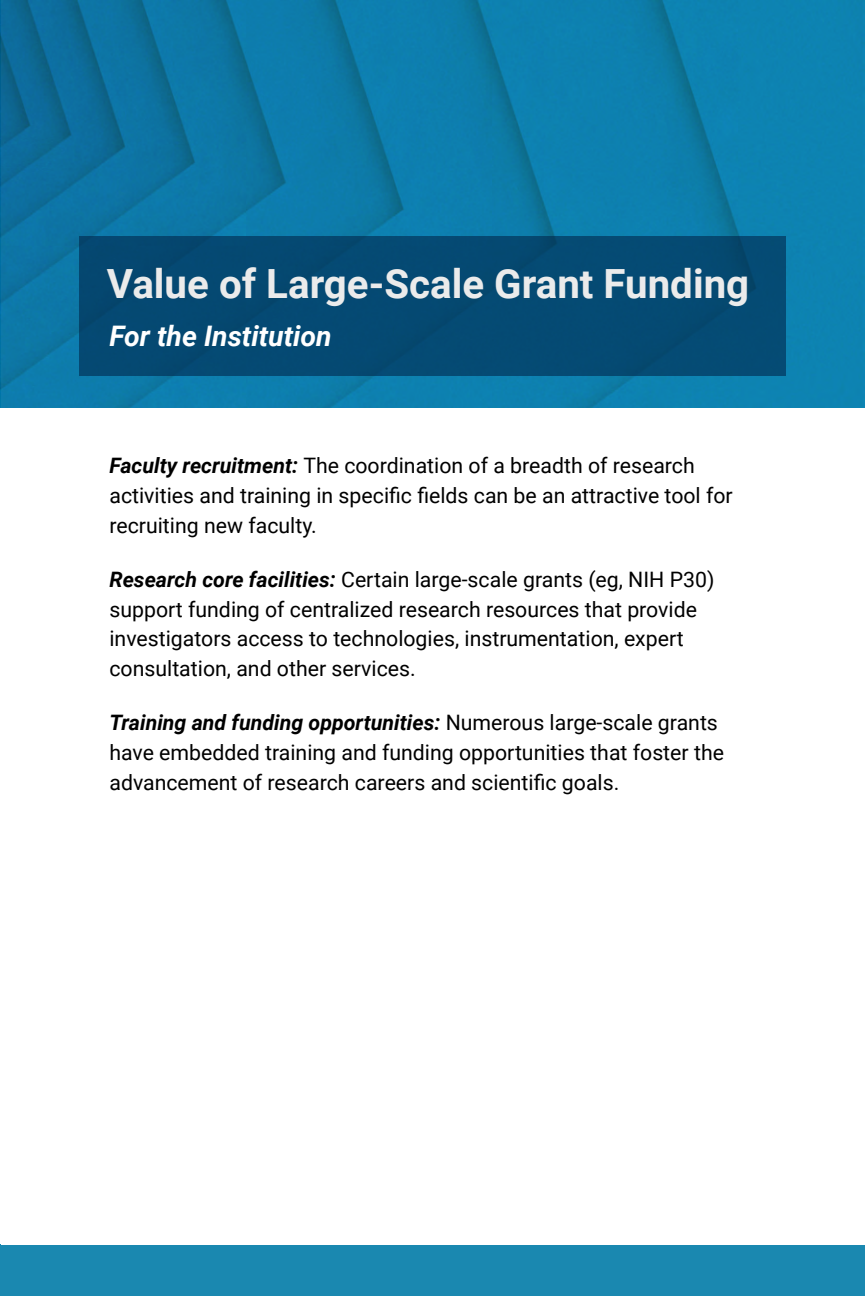
<style>
.page{position:relative;width:865px;height:1296px;background:#fff}
.page>*{position:absolute;margin:0;border:0;box-sizing:border-box;transform-origin:0 0}
.t1{font:700 40.2px "Roboto";color:#ebebeb}
.t2{font:italic 700 28.2px "Roboto";color:#fff}
.t3{font:21.2px/29.8px "Roboto";color:#000}
.s1{font-weight:700;font-style:italic}
</style>
<div class="page">
<img style="left:0;top:0;width:864px;height:408px">
<div style="left:79px;top:237px;width:706px;height:139px;background:#054973"></div>
<div style="left:0;top:1245px;width:864px;height:51px;background:#1a88b0"></div>
<h1 class="t1" style="left:107px;top:268px;width:643px">Value of Large-Scale Grant Funding</h1>
<h2 class="t2" style="left:109px;top:325px;width:224px">For the Institution</h2>
<p class="t3" style="left:109px;top:453px;width:625px"><span class="s1">Faculty recruitment:</span> The coordination of a breadth of research activities and training in specific fields can be an attractive tool for recruiting new faculty.</p>
<p class="t3" style="left:109px;top:567px;width:606px"><span class="s1">Research core facilities:</span> Certain large-scale grants (eg, NIH P30) support funding of centralized research resources that provide investigators access to technologies, instrumentation, expert consultation, and other services.</p>
<p class="t3" style="left:109px;top:710px;width:616px"><span class="s1">Training and funding opportunities:</span> Numerous large-scale grants have embedded training and funding opportunities that foster the advancement of research careers and scientific goals.</p>
</div>
